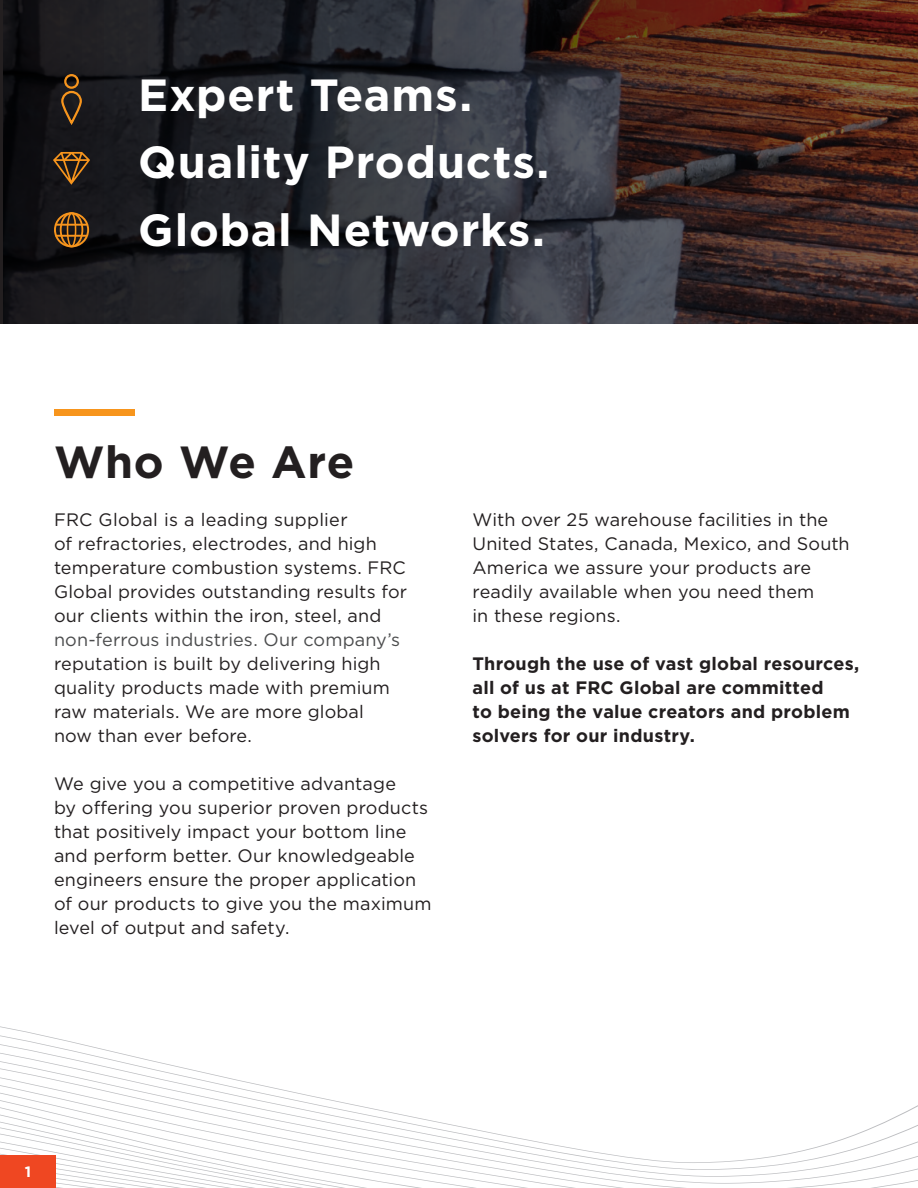
<style>
.page{position:relative;width:918px;height:1188px;background:#fff}
.page>*{position:absolute;margin:0;border:0;box-sizing:border-box;transform-origin:0 0}
.Headlines{font:700 45px "Gotham";letter-spacing:.02em;color:#fff}
.Headlines-2{font:700 45px "Gotham";letter-spacing:.015em;color:#231f20}
.body_copy{font:18px/24px "Gotham";letter-spacing:.005em;color:#231f20}
.body_copy-2{font:700 18px/24px "Gotham";letter-spacing:.015em;color:#231f20}
.t1{font:700 15px "Gotham";color:#fff}
.s1{color:#4b4c4d}
</style>
<div class="page">
<svg style="left:0;top:0;width:918px;height:323px;background:#31282a"></svg>
<svg style="left:60px;top:73px;width:23px;height:52px"></svg>
<div style="left:54px;top:212px;width:35px;height:35px;border:2px solid #f7951d;border-radius:50%"></div>
<div style="left:60px;top:212px;width:23px;height:35px;border:2px solid #f7951d;border-radius:50%"></div>
<div style="left:67px;top:212px;width:9px;height:35px;border:2px solid #f7951d;border-radius:50%"></div>
<hr style="left:55px;top:224px;width:32px;height:2px;background:#f7951d">
<hr style="left:55px;top:235px;width:32px;height:2px;background:#f7951d">
<svg style="left:53px;top:152px;width:37px;height:33px"></svg>
<div style="left:54px;top:409px;width:81px;height:7px;background:#f7951d"></div>
<svg style="left:0;top:1026px;width:918px;height:162px"></svg>
<div style="left:0;top:1155px;width:56px;height:33px;background:#ef4722"></div>
<p class="Headlines" style="left:138px;top:65px;width:336px">Expert Teams.</p>
<p class="Headlines" style="left:138px;top:133px;width:413px">Quality Products.</p>
<p class="Headlines" style="left:138px;top:200px;width:408px">Global Networks.</p>
<p class="Headlines-2" style="left:54px;top:432px;width:302px">Who We Are</p>
<p class="body_copy" style="left:54px;top:507px;width:355px">FRC Global is a leading supplier<br>of refractories, electrodes, and high temperature combustion systems. FRC Global provides outstanding results for our clients within the iron, steel, and <span class="s1">non-ferrous industries. Our company’s </span>reputation is built by delivering high quality products made with premium raw materials. We are more global<br>now than ever before.</p>
<p class="body_copy" style="left:54px;top:771px;width:379px">We give you a competitive advantage<br>by offering you superior proven products that positively impact your bottom line and perform better. Our knowledgeable engineers ensure the proper application of our products to give you the maximum level of output and safety.</p>
<p class="body_copy" style="left:472px;top:507px;width:379px">With over 25 warehouse facilities in the United States, Canada, Mexico, and South America we assure your products are readily available when you need them<br>in these regions.</p>
<p class="body_copy-2" style="left:472px;top:651px;width:388px">Through the use of vast global resources, all of us at FRC Global are committed<br>to being the value creators and problem solvers for our industry.</p>
<p class="t1" style="left:25px;top:1162px;width:8px">1</p>
</div>
